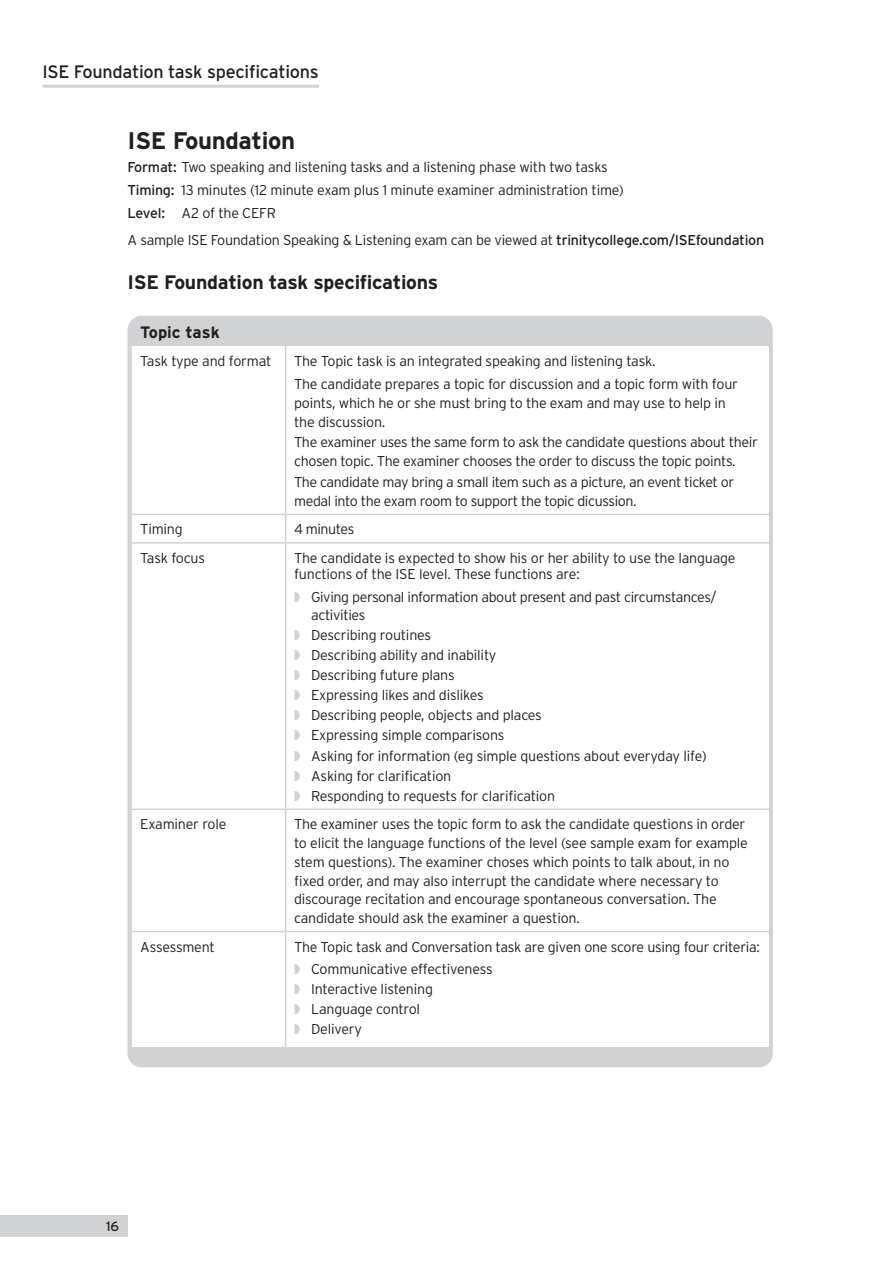
<style>
.page{position:relative;width:893px;height:1263px;background:#fff}
.page>*{position:absolute;margin:0;border:0;box-sizing:border-box;transform-origin:0 0}
.t1{font:700 24px "Interstate";letter-spacing:-.015em;color:#231f20}
.t2{font:700 19.5px "Interstate";letter-spacing:-.015em;color:#231f20}
.t3{font:18px "Interstate";letter-spacing:-.015em;color:#231f20}
.t4{font:700 16.5px "Interstate";color:#231f20}
.t5{font:300 14.25px/20.1px "Interstate";letter-spacing:-.015em;color:#231f20}
.t6{font:13.5px "Interstate";color:#231f20}
.s1{font-weight:400}
.s2{color:#d1d2d4}
</style>
<div class="page">
<div style="left:0;top:1215px;width:128px;height:21px;background:#d1d2d4"></div>
<div style="left:129px;top:317px;width:642px;height:749px;background:#d1d2d4;border-radius:13px"></div>
<div style="left:128px;top:316px;width:645px;height:751px;border:3px solid #d1d2d4;border-radius:13px"></div>
<div style="left:132px;top:346px;width:637px;height:701px;background:#fff"></div>
<hr style="left:285px;top:346px;width:1px;height:168px;background:#d1d2d4">
<hr style="left:132px;top:514px;width:154px;height:1px;background:#d1d2d4">
<hr style="left:286px;top:514px;width:483px;height:1px;background:#d1d2d4">
<svg style="left:285px;top:515px;width:1px;height:27px"></svg>
<hr style="left:132px;top:542px;width:154px;height:2px;background:#d1d2d4">
<hr style="left:286px;top:542px;width:483px;height:2px;background:#d1d2d4">
<hr style="left:285px;top:544px;width:1px;height:264px;background:#d1d2d4">
<hr style="left:132px;top:808px;width:154px;height:2px;background:#d1d2d4">
<hr style="left:286px;top:808px;width:483px;height:2px;background:#d1d2d4">
<hr style="left:285px;top:810px;width:1px;height:121px;background:#d1d2d4">
<hr style="left:132px;top:931px;width:154px;height:1px;background:#d1d2d4">
<hr style="left:286px;top:931px;width:483px;height:1px;background:#d1d2d4">
<hr style="left:285px;top:932px;width:1px;height:115px;background:#d1d2d4">
<hr style="left:43px;top:85px;width:276px;height:3px;background:#d1d2d4">
<p class="t3" style="left:43px;top:62px;width:278px">ISE Foundation task specifications</p>
<h1 class="t1" style="left:128px;top:127px;width:169px">ISE Foundation</h1>
<p class="t5" style="left:128px;top:155px;width:498px;line-height:23px"><span class="s1">Format:</span> Two speaking and listening tasks and a listening phase with two tasks<br><span class="s1">Timing:</span> 13 minutes (12 minute exam plus 1 minute examiner administration time)<br><span class="s1">Level:</span> A2 of the CEFR</p>
<p class="t5" style="left:128px;top:230px;width:638px">A sample ISE Foundation Speaking &amp; Listening exam can be viewed at <span class="s1">trinitycollege.com/ISEfoundation</span></p>
<h2 class="t2" style="left:128px;top:271px;width:312px">ISE Foundation task specifications</h2>
<p class="t4" style="left:140px;top:323px;width:81px">Topic task</p>
<p class="t5" style="left:140px;top:351px;width:133px">Task type and format</p>
<p class="t5" style="left:294px;top:349px;width:445px;line-height:23px">The Topic task is an integrated speaking and listening task.<br>The candidate prepares a topic for discussion and a topic form with four</p>
<p class="t5" style="left:294px;top:393px;width:433px;line-height:18.8px">points, which he or she must bring to the exam and may use to help in the discussion.</p>
<p class="t5" style="left:294px;top:433px;width:465px;line-height:18.8px">The examiner uses the same form to ask the candidate questions about their chosen topic. The examiner chooses the order to discuss the topic points.</p>
<p class="t5" style="left:294px;top:473px;width:442px;line-height:18.8px">The candidate may bring a small item such as a picture, an event ticket or medal into the exam room to support the topic dicussion.</p>
<p class="t5" style="left:140px;top:519px;width:44px">Timing</p>
<p class="t5" style="left:294px;top:519px;width:62px">4 minutes</p>
<p class="t5" style="left:140px;top:548px;width:66px">Task focus</p>
<p class="t5" style="left:294px;top:549px;width:443px;line-height:16.5px">The candidate is expected to show his or her ability to use the language functions of the ISE level. These functions are:</p>
<p class="t5" style="left:311px;top:587px;width:407px;line-height:18px;text-indent:-17px"><span class="s2">◗</span> Giving personal information about present and past circumstances/ activities</p>
<p class="t5" style="left:294px;top:625px;width:414px"><span class="s2">◗</span> Describing routines<br><span class="s2">◗</span> Describing ability and inability<br><span class="s2">◗</span> Describing future plans<br><span class="s2">◗</span> Expressing likes and dislikes<br><span class="s2">◗</span> Describing people, objects and places<br><span class="s2">◗</span> Expressing simple comparisons<br><span class="s2">◗</span> Asking for information (eg simple questions about everyday life) <span class="s2">◗</span> Asking for clarification<br><span class="s2">◗</span> Responding to requests for clarification</p>
<p class="t5" style="left:140px;top:814px;width:88px">Examiner role</p>
<p class="t5" style="left:294px;top:815px;width:455px;line-height:18.8px">The examiner uses the topic form to ask the candidate questions in order to elicit the language functions of the level (see sample exam for example stem questions). The examiner choses which points to talk about, in no fixed order, and may also interrupt the candidate where necessary to discourage recitation and encourage spontaneous conversation. The candidate should ask the examiner a question.</p>
<p class="t5" style="left:140px;top:936px;width:76px">Assessment</p>
<p class="t5" style="left:294px;top:935px;width:467px;line-height:22.2px">The Topic task and Conversation task are given one score using four criteria: <span class="s2">◗</span> Communicative effectiveness</p>
<p class="t5" style="left:294px;top:979px;width:140px"><span class="s2">◗</span> Interactive listening <span class="s2">◗</span> Language control<br><span class="s2">◗</span> Delivery</p>
<p class="t6" style="left:106px;top:1219px;width:14px">16</p>
</div>
